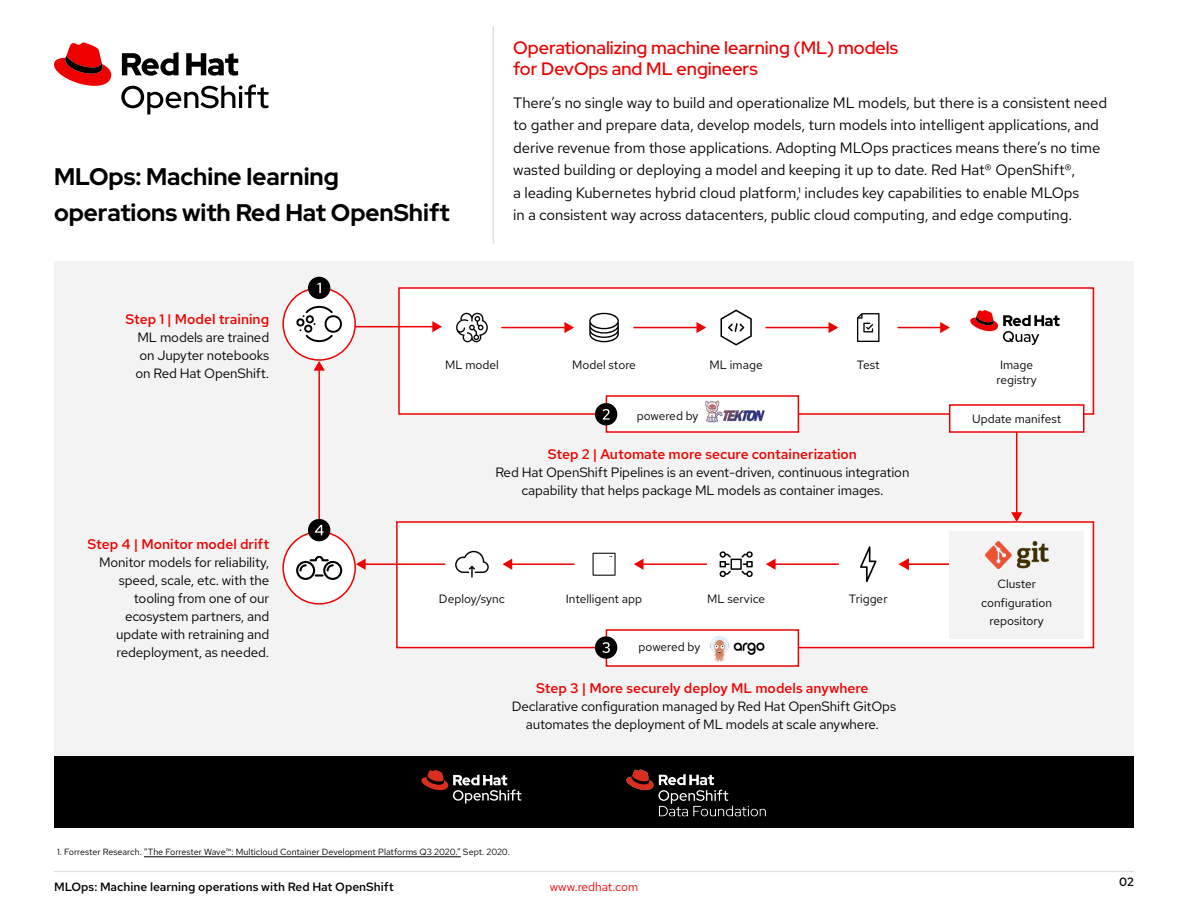
<style>
.page{position:relative;width:1188px;height:918px;background:#fff}
.page>*{position:absolute;margin:0;border:0;box-sizing:border-box;transform-origin:0 0}
.t1{font:300 24px/36px "Red Hat Display VF";color:#000}
.t2{font:500 18px/21px "Red Hat Display";color:#e00}
.t3{font:15px/22.5px "Red Hat Text";letter-spacing:-.005em;color:#000}
.t4{font:500 13.95px "Red Hat Text";color:#e00}
.t5{font:13.5px/18px "Red Hat Text";letter-spacing:-.01em;color:#000;text-align:center}
.t6{font:12px/18.8px "Red Hat Text";color:#000;text-align:center}
.t7{font:500 12px "Red Hat Text";color:#000}
.t8{font:12px "Red Hat Text";color:#e00}
.t9{font:9px "Red Hat Text";color:#000}
</style>
<div class="page">
<div style="left:54px;top:261px;width:1080px;height:567px;background:#f3f3f3"></div>
<div style="left:398px;top:287px;width:696px;height:128px;background:#fff"></div>
<div style="left:396px;top:521px;width:698px;height:127px;background:#fff;border:2px solid #e00"></div>
<hr style="left:1016px;top:426px;width:1px;height:88px;background:#e00">
<svg style="left:1011px;top:512px;width:11px;height:10px"></svg>
<div style="left:54px;top:756px;width:1080px;height:72px;background:#000"></div>
<hr style="left:288px;top:326px;width:146px;height:1px;background:#e00">
<svg style="left:432px;top:321px;width:10px;height:11px"></svg>
<hr style="left:502px;top:327px;width:64px;height:1px;background:#e00">
<svg style="left:564px;top:322px;width:10px;height:11px"></svg>
<hr style="left:634px;top:327px;width:64px;height:1px;background:#e00">
<svg style="left:697px;top:322px;width:9px;height:11px"></svg>
<hr style="left:766px;top:327px;width:64px;height:1px;background:#e00">
<svg style="left:829px;top:322px;width:9px;height:11px"></svg>
<hr style="left:898px;top:327px;width:44px;height:1px;background:#e00">
<svg style="left:940px;top:322px;width:10px;height:11px"></svg>
<div style="left:949px;top:404px;width:135px;height:29px;background:#fff"></div>
<svg style="left:970px;top:310px;width:90px;height:35px"></svg>
<svg style="left:422px;top:770px;width:99px;height:34px"></svg>
<img style="left:658px;top:774px;width:108px;height:43px">
<img style="left:626px;top:769px;width:28px;height:22px">
<div style="left:606px;top:629px;width:193px;height:38px;background:#fff"></div>
<hr style="left:364px;top:563px;width:81px;height:2px;background:#e00">
<svg style="left:356px;top:559px;width:10px;height:11px"></svg>
<hr style="left:511px;top:563px;width:63px;height:2px;background:#e00">
<svg style="left:502px;top:559px;width:10px;height:11px"></svg>
<hr style="left:642px;top:563px;width:64px;height:2px;background:#e00">
<svg style="left:634px;top:559px;width:10px;height:11px"></svg>
<hr style="left:774px;top:563px;width:64px;height:2px;background:#e00">
<svg style="left:766px;top:559px;width:10px;height:11px"></svg>
<hr style="left:907px;top:563px;width:43px;height:2px;background:#e00">
<svg style="left:898px;top:558px;width:11px;height:12px"></svg>
<hr style="left:318px;top:369px;width:2px;height:150px;background:#e00">
<svg style="left:314px;top:361px;width:11px;height:10px"></svg>
<div style="left:283px;top:532px;width:72px;height:72px;background:#fff;border-radius:50%"></div>
<div style="left:282px;top:531px;width:74px;height:74px;border:2px solid #e00;border-radius:50%"></div>
<svg style="left:296px;top:556px;width:46px;height:24px"></svg>
<div style="left:283px;top:288px;width:72px;height:72px;background:#fff;border-radius:50%"></div>
<div style="left:282px;top:287px;width:74px;height:74px;border:2px solid #e00;border-radius:50%"></div>
<svg style="left:296px;top:305px;width:46px;height:38px"></svg>
<svg style="left:593px;top:553px;width:23px;height:23px"></svg>
<svg style="left:720px;top:551px;width:33px;height:26px"></svg>
<svg style="left:860px;top:546px;width:17px;height:36px"></svg>
<svg style="left:455px;top:551px;width:34px;height:27px"></svg>
<div style="left:950px;top:531px;width:134px;height:108px;background:#f3f3f3"></div>
<div style="left:308px;top:277px;width:22px;height:22px;background:#000;border-radius:50%"></div>
<svg style="left:318px;top:283px;width:3px;height:10px"></svg>
<div style="left:308px;top:519px;width:22px;height:22px;background:#000;border-radius:50%"></div>
<svg style="left:315px;top:525px;width:9px;height:10px"></svg>
<div style="left:595px;top:636px;width:22px;height:23px;background:#000;border-radius:50%"></div>
<svg style="left:602px;top:642px;width:8px;height:11px"></svg>
<img style="left:985px;top:542px;width:63px;height:26px">
<svg style="left:456px;top:313px;width:32px;height:29px"></svg>
<svg style="left:589px;top:312px;width:30px;height:30px"></svg>
<svg style="left:720px;top:310px;width:32px;height:36px"></svg>
<svg style="left:857px;top:313px;width:23px;height:29px"></svg>
<hr style="left:54px;top:871px;width:1080px;height:1px;background:#dedede">
<hr style="left:493px;top:27px;width:1px;height:216px;background:#dedede">
<svg style="left:121px;top:84px;width:147px;height:30px"></svg>
<svg style="left:54px;top:42px;width:57px;height:44px"></svg>
<svg style="left:122px;top:52px;width:116px;height:24px"></svg>
<img style="left:709px;top:636px;width:56px;height:25px">
<div style="left:606px;top:395px;width:193px;height:38px;background:#fff"></div>
<img style="left:705px;top:401px;width:60px;height:21px">
<div style="left:595px;top:403px;width:22px;height:22px;background:#000;border-radius:50%"></div>
<svg style="left:603px;top:409px;width:7px;height:11px"></svg>
<hr style="left:144px;top:856px;width:317px;height:1px;background:#000">
<h1 class="t1" style="left:54px;top:158px;width:397px">MLOps: Machine learning operations with Red Hat OpenShift</h1>
<p class="t4" style="left:125px;top:310px;width:145px">Step 1 | Model training</p>
<p class="t2" style="left:513px;top:37px;width:387px">Operationalizing machine learning (ML) models for DevOps and ML engineers</p>
<p class="t3" style="left:513px;top:91px;width:596px">There’s no single way to build and operationalize ML models, but there is a consistent need to gather and prepare data, develop models, turn models into intelligent applications, and derive revenue from those applications. Adopting MLOps practices means there’s no time wasted building or deploying a model and keeping it up to date. Red Hat® OpenShift®,<br>a leading Kubernetes hybrid cloud platform,¹ includes key capabilities to enable MLOps<br>in a consistent way across datacenters, public cloud computing, and edge computing.</p>
<p class="t5" style="left:135px;top:328px;width:135px;text-align:justify">ML models are trained on Jupyter notebooks on Red Hat OpenShift.</p>
<p class="t4" style="left:88px;top:535px;width:183px">Step 4 | Monitor model drift</p>
<p class="t5" style="left:99px;top:553px;width:172px;text-align:right">Monitor models for reliability, speed, scale, etc. with the tooling from one of our ecosystem partners, and update with retraining and redeployment, as needed.</p>
<p class="t6" style="left:445px;top:355px;width:55px">ML model</p>
<p class="t6" style="left:572px;top:355px;width:65px">Model store</p>
<p class="t6" style="left:710px;top:355px;width:55px">ML image</p>
<p class="t6" style="left:857px;top:355px;width:24px">Test</p>
<p class="t6" style="left:637px;top:406px;width:63px">powered by</p>
<p class="t4" style="left:548px;top:445px;width:311px">Step 2 | Automate more secure containerization</p>
<p class="t5" style="left:495px;top:463px;width:416px">Red Hat OpenShift Pipelines is an event-driven, continuous integration capability that helps package ML models as container images.</p>
<p class="t6" style="left:439px;top:589px;width:67px">Deploy/sync</p>
<p class="t6" style="left:566px;top:589px;width:78px">Intelligent app</p>
<p class="t6" style="left:707px;top:589px;width:60px">ML service</p>
<p class="t6" style="left:849px;top:589px;width:40px">Trigger</p>
<p class="t6" style="left:639px;top:637px;width:63px">powered by</p>
<p class="t4" style="left:536px;top:679px;width:334px">Step 3 | More securely deploy ML models anywhere</p>
<p class="t5" style="left:512px;top:697px;width:386px">Declarative configuration managed by Red Hat OpenShift GitOps automates the deployment of ML models at scale anywhere.</p>
<p class="t6" style="left:997px;top:357px;width:42px;line-height:15px">Image registry</p>
<p class="t6" style="left:972px;top:409px;width:91px">Update manifest</p>
<p class="t6" style="left:981px;top:574px;width:72px">Cluster configuration repository</p>
<p class="t9" style="left:57px;top:846px;width:454px">1. Forrester Research. “The Forrester Wave™: Multicloud Container Development Platforms Q3 2020.” Sept. 2020.</p>
<p class="t7" style="left:54px;top:879px;width:341px">MLOps: Machine learning operations with Red Hat OpenShift</p>
<p class="t8" style="left:550px;top:879px;width:90px">www.redhat.com</p>
<p class="t7" style="left:1119px;top:874px;width:16px">02</p>
</div>
